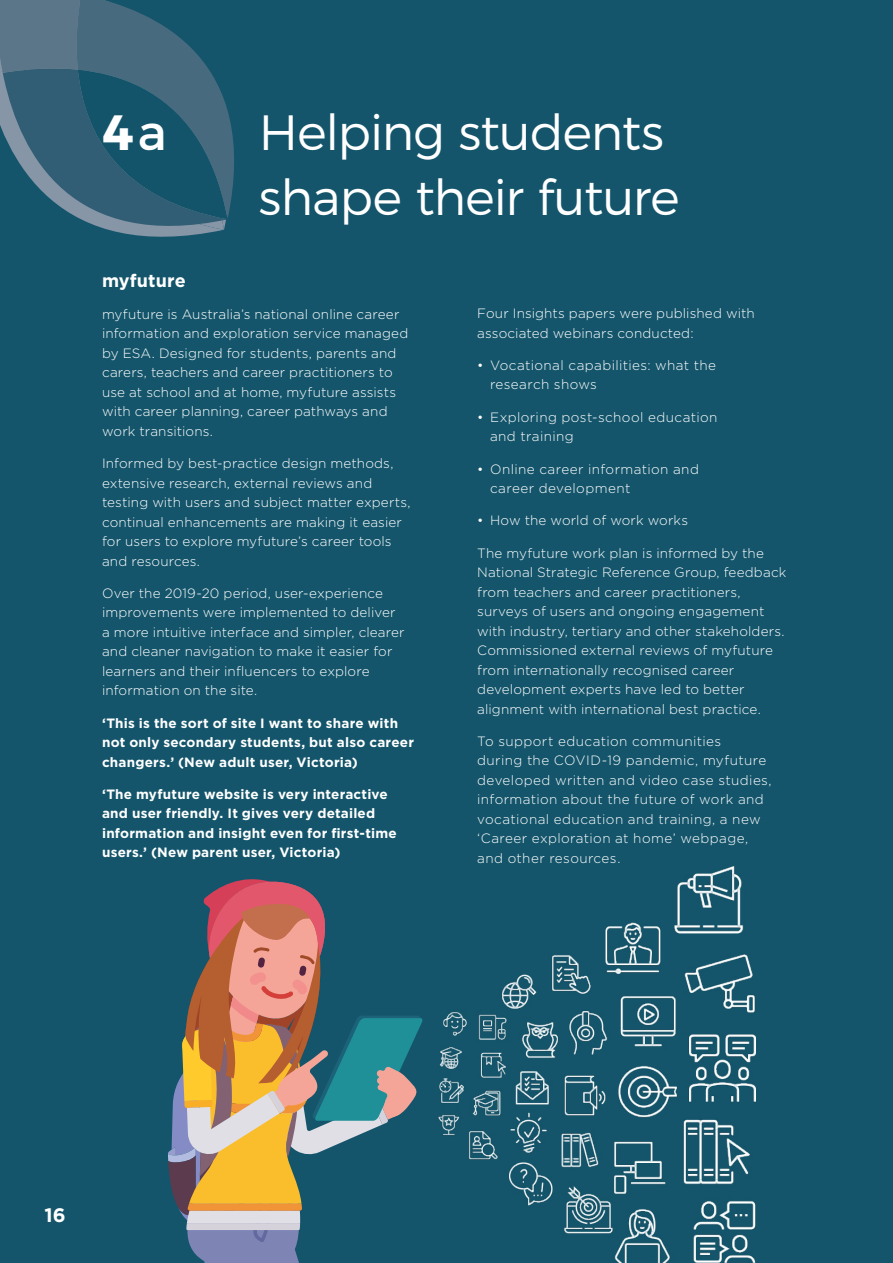
<style>
.page{position:relative;width:893px;height:1263px;background:#14556b}
.page>*{position:absolute;margin:0;border:0;box-sizing:border-box;transform-origin:0 0}
.t1{font:300 49.5px/64.9px "Montserrat";letter-spacing:-.02em;color:#fff}
.t2{font:700 49.5px "Montserrat";color:#fff}
.body{font:700 19.5px "Gotham";color:#fff}
.call_out{font:700 18px "Gotham";letter-spacing:.005em;color:#fff}
.body-2{font:300 13.5px/19.5px "Gotham";letter-spacing:.015em;color:#fff}
.body_bold{font:700 13.5px/19.5px "Gotham";letter-spacing:.015em;color:#fff}
.body-3{font:300 13.5px/19.5px "Gotham";letter-spacing:.035em;color:#fff}
.s1{font-weight:400}
</style>
<div class="page">
<svg style="left:0;top:0;width:261px;height:264px;background:#2e6075"></svg>
<svg style="left:168px;top:873px;width:255px;height:390px;background:#727971"></svg>
<img style="left:435px;top:867px;width:321px;height:396px">
<p class="t2" style="left:102px;top:102px;width:66px">4<span class="s1">a</span></p>
<p class="t1" style="left:259px;top:100px;width:422px">Helping students shape their future</p>
<p class="call_out" style="left:102px;top:268px;width:85px">myfuture</p>
<p class="body-2" style="left:102px;top:304px;width:308px">myfuture is Australia’s national online career information and exploration service managed by ESA. Designed for students, parents and carers, teachers and career practitioners to use at school and at home, myfuture assists with career planning, career pathways and work transitions.</p>
<p class="body-2" style="left:102px;top:453px;width:310px">Informed by best-practice design methods, extensive research, external reviews and testing with users and subject matter experts, continual enhancements are making it easier for users to explore myfuture’s career tools and resources.</p>
<p class="body-2" style="left:102px;top:583px;width:304px">Over the 2019-20 period, user-experience improvements were implemented to deliver a more intuitive interface and simpler, clearer and cleaner navigation to make it easier for learners and their influencers to explore information on the site.</p>
<p class="body_bold" style="left:102px;top:713px;width:313px">‘This is the sort of site I want to share with not only secondary students, but also career changers.’ (New adult user, Victoria)</p>
<p class="body_bold" style="left:102px;top:784px;width:296px">‘The myfuture website is very interactive and user friendly. It gives very detailed information and insight even for first-time users.’ (New parent user, Victoria)</p>
<p class="body-2" style="left:477px;top:303px;width:279px">Four Insights papers were published with associated webinars conducted:</p>
<p class="body-2" style="left:490px;top:355px;width:228px;text-indent:-13px">• Vocational capabilities: what the research shows</p>
<p class="body-2" style="left:490px;top:407px;width:229px;text-indent:-13px">• Exploring post-school education and training</p>
<p class="body-3" style="left:490px;top:459px;width:210px;text-indent:-13px">• Online career information and career development</p>
<p class="body-2" style="left:477px;top:510px;width:212px">• How the world of work works</p>
<p class="body-2" style="left:477px;top:543px;width:311px">The myfuture work plan is informed by the National Strategic Reference Group, feedback from teachers and career practitioners, surveys of users and ongoing engagement with industry, tertiary and other stakeholders.<br>Commissioned external reviews of myfuture from internationally recognised career development experts have led to better alignment with international best practice.</p>
<p class="body-2" style="left:477px;top:731px;width:296px">To support education communities<br>during the COVID-19 pandemic, myfuture developed written and video case studies, information about the future of work and vocational education and training, a new ‘Career exploration at home’ webpage, and other resources.</p>
<p class="body" style="left:45px;top:1202px;width:23px">16</p>
</div>
